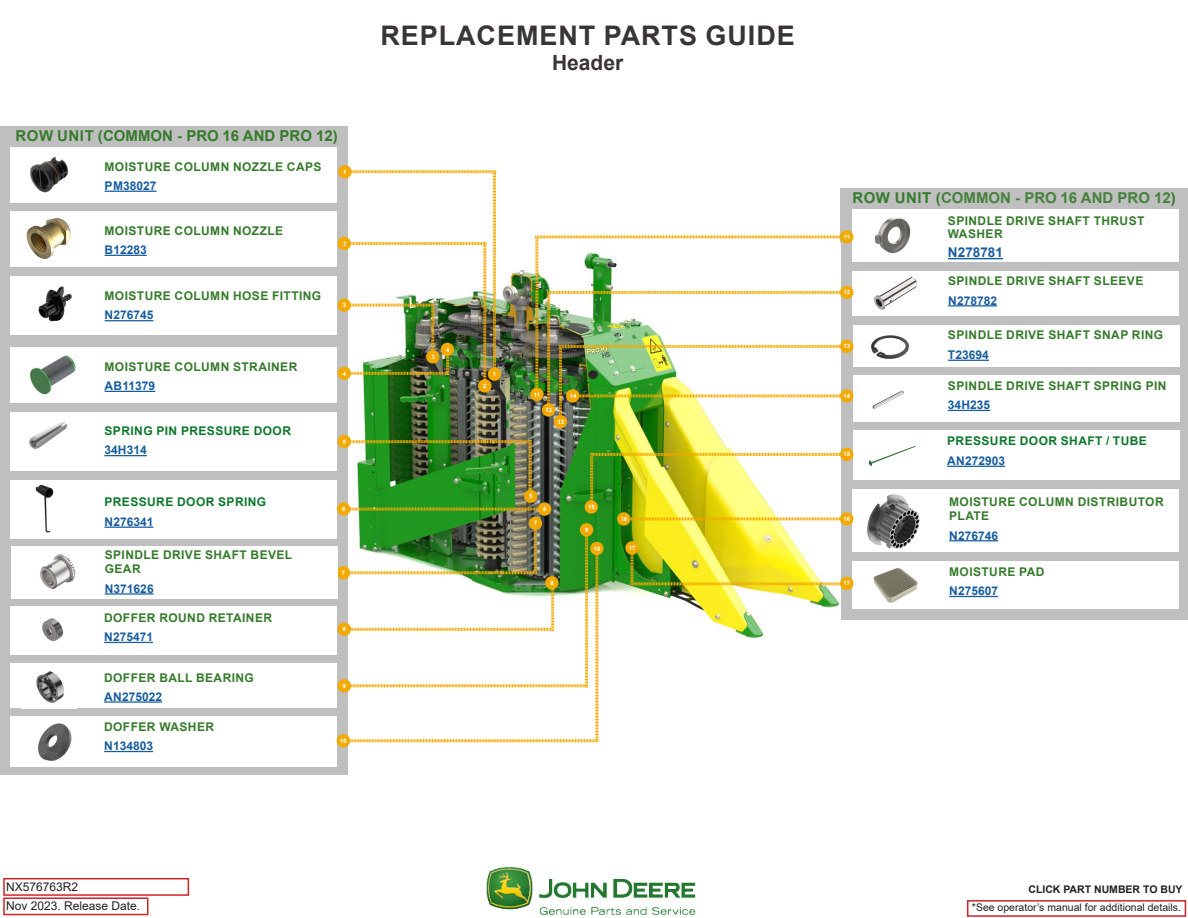
<style>
.page{position:relative;width:1188px;height:918px;background:#fff}
.page>*{position:absolute;margin:0;border:0;box-sizing:border-box;transform-origin:0 0}
.Main_sub_bold_header{font:700 27px "Arial";letter-spacing:.035em;color:#373535}
.Main_sub_bold_header-2{font:700 21px "Arial";color:#373535}
.head{font:700 15px "Arial";color:#357b2b}
.head-2{font:700 15px "Arial";color:#46813c}
.Filter_Name{font:700 13.5px "Arial";color:#175d9e}
.Filter_Name-2{font:700 12px/13.5px "Arial";letter-spacing:.035em;color:#357b2b}
.Filter_Name-3{font:700 12px "Arial";color:#175d9e}
.Filter_Name-4{font:700 12px "Arial";letter-spacing:.035em;color:#0d772d}
.t1{font:12px "Arial";color:#231f20}
.t2{font:10.5px "Arial";color:#231f20}
.t3{font:700 10.5px "Arial";color:#231f20}
.Replace_Copy{font:700 6px "Arial";color:#fff}
.s1{color:#357b2b}
</style>
<div class="page">
<img style="left:486px;top:867px;width:210px;height:48px">
<div style="left:3px;top:897px;width:145px;height:18px;background:#fff;border:2px solid #d1232a"></div>
<div style="left:3px;top:878px;width:186px;height:18px;background:#fff;border:2px solid #d1232a"></div>
<div style="left:967px;top:900px;width:219px;height:17px;background:#fff;border:2px solid #d1232a"></div>
<div style="left:840px;top:188px;width:348px;height:431px;background:#bfbfc0"></div>
<div style="left:853px;top:431px;width:327px;height:49px;background:#fff"></div>
<hr style="left:947px;top:466px;width:58px;height:1px;background:#175d9e">
<img style="left:868px;top:445px;width:48px;height:22px">
<div style="left:853px;top:489px;width:326px;height:63px;background:#fff"></div>
<hr style="left:949px;top:540px;width:49px;height:1px;background:#175d9e">
<img style="left:867px;top:494px;width:53px;height:55px">
<div style="left:853px;top:561px;width:326px;height:47px;background:#fff"></div>
<hr style="left:949px;top:596px;width:49px;height:1px;background:#175d9e">
<img style="left:873px;top:567px;width:45px;height:36px">
<div style="left:853px;top:375px;width:326px;height:46px;background:#fff"></div>
<hr style="left:948px;top:410px;width:42px;height:1px;background:#175d9e">
<img style="left:872px;top:390px;width:32px;height:19px">
<div style="left:853px;top:325px;width:326px;height:42px;background:#fff"></div>
<hr style="left:948px;top:360px;width:41px;height:1px;background:#175d9e">
<img style="left:871px;top:335px;width:38px;height:24px">
<div style="left:853px;top:271px;width:326px;height:44px;background:#fff"></div>
<hr style="left:948px;top:305px;width:49px;height:1px;background:#175d9e">
<img style="left:874px;top:276px;width:44px;height:34px">
<div style="left:853px;top:209px;width:326px;height:53px;background:#fff"></div>
<hr style="left:948px;top:258px;width:55px;height:1px;background:#175d9e">
<img style="left:874px;top:217px;width:37px;height:37px">
<div style="left:0;top:127px;width:348px;height:648px;background:#bfbfc0"></div>
<div style="left:11px;top:276px;width:326px;height:59px;background:#fff"></div>
<hr style="left:105px;top:320px;width:48px;height:1px;background:#175d9e">
<img style="left:38px;top:286px;width:34px;height:36px">
<div style="left:11px;top:347px;width:326px;height:55px;background:#fff"></div>
<hr style="left:105px;top:391px;width:50px;height:1px;background:#175d9e">
<img style="left:30px;top:355px;width:46px;height:40px">
<div style="left:11px;top:211px;width:326px;height:55px;background:#fff"></div>
<hr style="left:105px;top:255px;width:42px;height:1px;background:#175d9e">
<img style="left:26px;top:217px;width:45px;height:42px">
<div style="left:11px;top:147px;width:326px;height:55px;background:#fff"></div>
<hr style="left:105px;top:191px;width:52px;height:1px;background:#175d9e">
<img style="left:30px;top:156px;width:39px;height:37px">
<div style="left:11px;top:606px;width:326px;height:49px;background:#fff"></div>
<hr style="left:104px;top:642px;width:49px;height:1px;background:#175d9e">
<img style="left:42px;top:618px;width:22px;height:24px">
<div style="left:11px;top:663px;width:326px;height:45px;background:#fff"></div>
<hr style="left:104px;top:701px;width:58px;height:2px;background:#175d9e">
<img style="left:36px;top:671px;width:28px;height:32px">
<div style="left:11px;top:716px;width:326px;height:50px;background:#fff"></div>
<hr style="left:104px;top:751px;width:49px;height:1px;background:#175d9e">
<img style="left:38px;top:723px;width:34px;height:38px">
<div style="left:11px;top:546px;width:326px;height:53px;background:#fff"></div>
<hr style="left:105px;top:593px;width:49px;height:2px;background:#175d9e">
<img style="left:40px;top:554px;width:36px;height:36px">
<div style="left:11px;top:412px;width:326px;height:59px;background:#fff"></div>
<hr style="left:104px;top:455px;width:43px;height:1px;background:#175d9e">
<img style="left:29px;top:422px;width:39px;height:27px">
<div style="left:11px;top:480px;width:326px;height:58px;background:#fff"></div>
<hr style="left:104px;top:527px;width:49px;height:1px;background:#175d9e">
<img style="left:35px;top:484px;width:19px;height:49px">
<img style="left:333px;top:165px;width:522px;height:583px">
<p class="head" style="left:15px;top:125px;width:324px">ROW UNIT (COMMON - PRO 16 AND PRO 12)</p>
<p class="Filter_Name-2" style="left:105px;top:160px;width:218px">MOISTURE COLUMN NOZZLE CAPS</p>
<p class="Filter_Name-3" style="left:105px;top:177px;width:53px">PM38027</p>
<p class="Filter_Name-2" style="left:105px;top:224px;width:180px">MOISTURE COLUMN NOZZLE</p>
<p class="Filter_Name-3" style="left:105px;top:241px;width:44px">B12283</p>
<p class="Filter_Name-2" style="left:105px;top:289px;width:218px">MOISTURE COLUMN HOSE FITTING</p>
<p class="Filter_Name-3" style="left:105px;top:307px;width:50px">N276745</p>
<p class="Filter_Name-2" style="left:105px;top:360px;width:194px">MOISTURE COLUMN STRAINER</p>
<p class="Filter_Name-3" style="left:105px;top:377px;width:52px">AB11379</p>
<p class="Filter_Name-4" style="left:105px;top:422px;width:188px">SPRING PIN PRESSURE DOOR</p>
<p class="Filter_Name-3" style="left:104px;top:442px;width:44px">34H314</p>
<p class="Filter_Name-4" style="left:104px;top:493px;width:163px">PRESSURE DOOR SPRING</p>
<p class="Filter_Name-3" style="left:104px;top:513px;width:50px">N276341</p>
<p class="Filter_Name-2" style="left:105px;top:547px;width:189px;line-height:14.4px">SPINDLE DRIVE SHAFT BEVEL<br>GEAR</p>
<p class="Filter_Name-3" style="left:105px;top:580px;width:50px">N371626</p>
<p class="Filter_Name-2" style="left:104px;top:611px;width:170px">DOFFER ROUND RETAINER</p>
<p class="Filter_Name-3" style="left:104px;top:628px;width:50px">N275471</p>
<p class="Filter_Name-2" style="left:104px;top:671px;width:151px">DOFFER BALL BEARING</p>
<p class="Filter_Name-3" style="left:104px;top:688px;width:59px">AN275022</p>
<p class="Filter_Name-2" style="left:104px;top:721px;width:111px">DOFFER WASHER</p>
<p class="Filter_Name-3" style="left:104px;top:738px;width:50px">N134803</p>
<p class="Replace_Copy" style="left:343px;top:168px;width:5px">1</p>
<p class="Replace_Copy" style="left:343px;top:239px;width:5px">2</p>
<p class="Replace_Copy" style="left:343px;top:301px;width:5px">3</p>
<p class="Replace_Copy" style="left:343px;top:369px;width:5px">4</p>
<p class="Replace_Copy" style="left:343px;top:437px;width:5px">5</p>
<p class="Replace_Copy" style="left:342px;top:505px;width:5px">6</p>
<p class="Replace_Copy" style="left:342px;top:569px;width:5px">7</p>
<p class="Replace_Copy" style="left:343px;top:625px;width:5px">8</p>
<p class="Replace_Copy" style="left:343px;top:682px;width:5px">9</p>
<p class="Replace_Copy" style="left:340px;top:737px;width:8px">10</p>
<p class="Main_sub_bold_header" style="left:380px;top:17px;width:416px">REPLACEMENT PARTS GUIDE</p>
<p class="Main_sub_bold_header-2" style="left:552px;top:48px;width:73px">Header</p>
<p class="Replace_Copy" style="left:432px;top:353px;width:5px">3</p>
<p class="Replace_Copy" style="left:446px;top:345px;width:5px">4</p>
<p class="Replace_Copy" style="left:493px;top:370px;width:5px">1</p>
<p class="head-2" style="left:852px;top:187px;width:325px"><span class="s1">ROW UNIT (</span>COMMON - PRO 16 AND PRO 12<span class="s1">)</span></p>
<p class="Replace_Copy" style="left:844px;top:233px;width:8px">11</p>
<p class="Replace_Copy" style="left:844px;top:288px;width:8px">12</p>
<p class="Replace_Copy" style="left:844px;top:342px;width:8px">13</p>
<p class="Filter_Name-2" style="left:948px;top:214px;width:198px">SPINDLE DRIVE SHAFT THRUST<br>WASHER</p>
<p class="Filter_Name" style="left:948px;top:243px;width:57px">N278781</p>
<p class="Filter_Name-2" style="left:948px;top:274px;width:197px">SPINDLE DRIVE SHAFT SLEEVE</p>
<p class="Filter_Name-3" style="left:948px;top:292px;width:50px">N278782</p>
<p class="Filter_Name-2" style="left:948px;top:328px;width:217px">SPINDLE DRIVE SHAFT SNAP RING</p>
<p class="Filter_Name-3" style="left:948px;top:346px;width:42px">T23694</p>
<p class="Replace_Copy" style="left:483px;top:382px;width:5px">2</p>
<p class="Replace_Copy" style="left:534px;top:390px;width:8px">11</p>
<p class="Replace_Copy" style="left:546px;top:406px;width:8px">12</p>
<p class="Replace_Copy" style="left:570px;top:392px;width:8px">14</p>
<p class="Replace_Copy" style="left:844px;top:392px;width:8px">14</p>
<p class="Replace_Copy" style="left:557px;top:417px;width:8px">13</p>
<p class="Replace_Copy" style="left:529px;top:492px;width:5px">5</p>
<p class="Replace_Copy" style="left:543px;top:505px;width:5px">6</p>
<p class="Replace_Copy" style="left:588px;top:503px;width:8px">15</p>
<p class="Replace_Copy" style="left:534px;top:519px;width:5px">7</p>
<p class="Replace_Copy" style="left:551px;top:579px;width:5px">8</p>
<p class="Replace_Copy" style="left:585px;top:526px;width:5px">9</p>
<p class="Replace_Copy" style="left:594px;top:544px;width:8px">10</p>
<p class="Replace_Copy" style="left:621px;top:515px;width:8px">16</p>
<p class="Replace_Copy" style="left:629px;top:544px;width:8px">17</p>
<p class="Replace_Copy" style="left:844px;top:450px;width:8px">15</p>
<p class="Replace_Copy" style="left:844px;top:515px;width:8px">16</p>
<p class="Replace_Copy" style="left:844px;top:579px;width:8px">17</p>
<p class="Filter_Name-2" style="left:948px;top:379px;width:220px">SPINDLE DRIVE SHAFT SPRING PIN</p>
<p class="Filter_Name-3" style="left:948px;top:396px;width:44px">34H235</p>
<p class="Filter_Name-4" style="left:947px;top:433px;width:201px">PRESSURE DOOR SHAFT / TUBE</p>
<p class="Filter_Name-3" style="left:947px;top:452px;width:59px">AN272903</p>
<p class="Filter_Name-2" style="left:949px;top:495px;width:216px">MOISTURE COLUMN DISTRIBUTOR<br>PLATE</p>
<p class="Filter_Name-3" style="left:949px;top:527px;width:50px">N276746</p>
<p class="Filter_Name-2" style="left:949px;top:565px;width:97px">MOISTURE PAD</p>
<p class="Filter_Name-3" style="left:949px;top:583px;width:50px">N275607</p>
<p class="t1" style="left:6px;top:879px;width:74px">NX576763R2</p>
<p class="t3" style="left:1028px;top:882px;width:156px">CLICK PART NUMBER TO BUY</p>
<p class="t1" style="left:6px;top:897px;width:136px">Nov 2023. Release Date.</p>
<p class="t2" style="left:972px;top:900px;width:211px">*See operator’s manual for additional details.</p>
</div>
